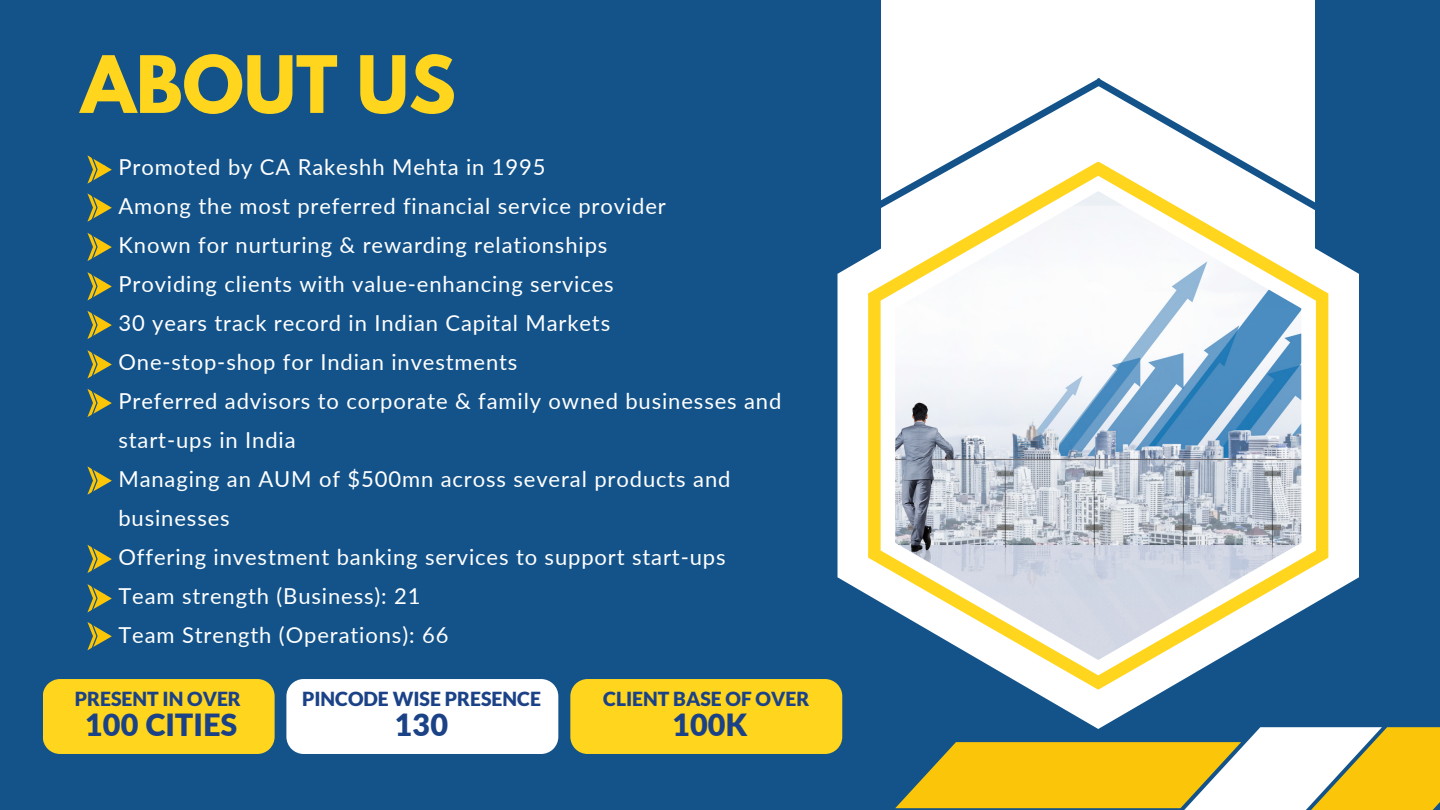
<style>
.page{position:relative;width:1440px;height:810px;background:#13538a}
.page>*{position:absolute;margin:0;border:0;box-sizing:border-box;transform-origin:0 0}
.t1{font:700 70px "League Spartan";color:#ffd51e}
.t2{font:900 30.6px "Lato";color:#1b4287}
.t3{font:22px/39px "Lato";letter-spacing:.04em;color:#fff}
.t4{font:900 19.4px "Lato";color:#1b4287}
</style>
<div class="page">
<svg style="left:838px;top:256px;width:521px;height:473px"></svg>
<div style="left:881px;top:0;width:434px;height:468px;background:#fff"></div>
<svg style="left:895px;top:727px;width:404px;height:83px"></svg>
<svg style="left:1299px;top:727px;width:141px;height:83px;background:#f2d35c"></svg>
<svg style="left:868px;top:248px;width:460px;height:442px"></svg>
<svg style="left:881px;top:78px;width:434px;height:132px"></svg>
<img style="left:895px;top:191px;width:406px;height:469px">
<svg style="left:87px;top:155px;width:25px;height:29px"></svg>
<svg style="left:87px;top:193px;width:25px;height:29px"></svg>
<svg style="left:87px;top:233px;width:25px;height:28px"></svg>
<svg style="left:87px;top:272px;width:25px;height:29px"></svg>
<svg style="left:87px;top:311px;width:25px;height:28px"></svg>
<svg style="left:87px;top:350px;width:25px;height:29px"></svg>
<svg style="left:87px;top:389px;width:25px;height:28px"></svg>
<svg style="left:87px;top:466px;width:25px;height:29px"></svg>
<svg style="left:87px;top:544px;width:25px;height:29px"></svg>
<div style="left:43px;top:679px;width:232px;height:75px;background:#ffd51e"></div>
<div style="left:286px;top:679px;width:272px;height:75px;background:#fff"></div>
<svg style="left:87px;top:584px;width:25px;height:29px"></svg>
<div style="left:570px;top:679px;width:272px;height:75px;background:#ffd51e"></div>
<svg style="left:87px;top:622px;width:25px;height:29px"></svg>
<p class="t1" style="left:81px;top:50px;width:376px">ABOUT US</p>
<p class="t3" style="left:118px;top:147px;width:429px">Promoted by CA Rakeshh Mehta in 1995</p>
<p class="t3" style="left:118px;top:186px;width:549px">Among the most preferred financial service provider</p>
<p class="t3" style="left:118px;top:225px;width:491px">Known for nurturing &amp; rewarding relationships</p>
<p class="t3" style="left:118px;top:264px;width:497px">Providing clients with value-enhancing services</p>
<p class="t3" style="left:118px;top:303px;width:493px">30 years track record in Indian Capital Markets</p>
<p class="t3" style="left:118px;top:342px;width:401px">One-stop-shop for Indian investments</p>
<p class="t3" style="left:118px;top:381px;width:665px">Preferred advisors to corporate &amp; family owned businesses and start-ups in India</p>
<p class="t3" style="left:118px;top:459px;width:614px">Managing an AUM of $500mn across several products and businesses</p>
<p class="t3" style="left:118px;top:537px;width:609px">Offering investment banking services to support start-ups</p>
<p class="t3" style="left:118px;top:576px;width:304px">Team strength (Business): 21</p>
<p class="t3" style="left:118px;top:615px;width:332px">Team Strength (Operations): 66</p>
<p class="t4" style="left:75px;top:686px;width:168px">PRESENT IN OVER</p>
<p class="t2" style="left:85px;top:706px;width:154px">100 CITIES</p>
<p class="t4" style="left:302px;top:686px;width:240px">PINCODE WISE PRESENCE</p>
<p class="t2" style="left:395px;top:706px;width:55px">130</p>
<p class="t4" style="left:603px;top:686px;width:208px">CLIENT BASE OF OVER</p>
<p class="t2" style="left:672px;top:706px;width:76px">100K</p>
</div>
